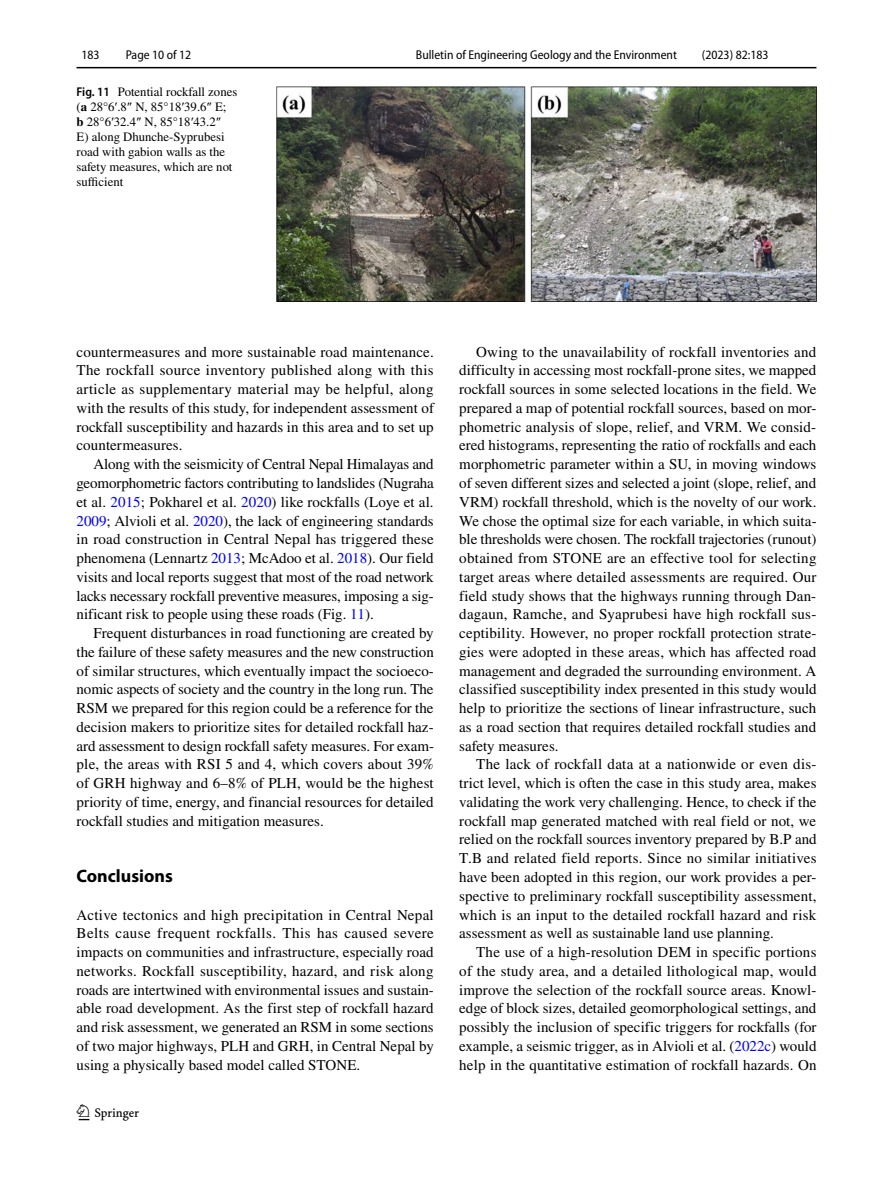
<style>
.page{position:relative;width:893px;height:1187px;background:#fff}
.page>*{position:absolute;margin:0;border:0;box-sizing:border-box;transform-origin:0 0}
.t1{font:22.5px "Springnew Regular 2";color:#000}
.t2{font:700 18px "Myriad Pro";color:#000}
.t3{font:15px/18.8px "STIX";letter-spacing:.005em;color:#000;text-align:justify}
.t4{font:12.75px/15px "STIX";color:#000}
.t5{font:semi-condensed 12.75px "Myriad Pro";color:#000}
.s1{font-family:"Myriad Pro";font-weight:600;font-stretch:semi-condensed}
.s2{font-weight:700}
.s3{font-family:"Times New Roman"}
.s4{color:#00f}
</style>
<div class="page">
<hr style="left:77px;top:67px;width:739px;height:1px;background:#000">
<img style="left:276px;top:87px;width:540px;height:215px">
<p class="t5" style="left:82px;top:48px;width:20px">183</p>
<p class="t5" style="left:126px;top:48px;width:67px">Page 10 of 12</p>
<p class="t4" style="left:77px;top:85px;width:162px"><span class="s1">Fig. 11</span> Potential rockfall zones (<span class="s2">a</span> 28°6<span class="s3">′</span>.8<span class="s3">″</span> N, 85°18<span class="s3">′</span>39.6<span class="s3">″</span> E;<br><span class="s2">b</span> 28°6<span class="s3">′</span>32.4<span class="s3">″</span> N, 85°18<span class="s3">′</span>43.2<span class="s3">″<br></span>E) along Dhunche-Syprubesi road with gabion walls as the safety measures, which are not sufficient</p>
<p class="t5" style="left:416px;top:48px;width:263px">Bulletin of Engineering Geology and the Environment</p>
<p class="t5" style="left:702px;top:48px;width:68px">(2023) 82:183</p>
<p class="t3" style="left:77px;top:343px;width:359px">countermeasures and more sustainable road maintenance.<br>The rockfall source inventory published along with this article as supplementary material may be helpful, along with the results of this study, for independent assessment of rockfall susceptibility and hazards in this area and to set up countermeasures.</p>
<p class="t3" style="left:77px;top:456px;width:359px;text-indent:17px">Along with the seismicity of Central Nepal Himalayas and geomorphometric factors contributing to landslides (Nugraha et al. <span class="s4">2015</span>; Pokharel et al. <span class="s4">2020</span>) like rockfalls (Loye et al.<br><span class="s4">2009</span>; Alvioli et al. <span class="s4">2020</span>), the lack of engineering standards in road construction in Central Nepal has triggered these phenomena (Lennartz <span class="s4">2013</span>; McAdoo et al. <span class="s4">2018</span>). Our field visits and local reports suggest that most of the road network lacks necessary rockfall preventive measures, imposing a sig&shy;nificant risk to people using these roads (Fig. <span class="s4">11</span>).</p>
<p class="t3" style="left:77px;top:624px;width:359px;text-indent:17px">Frequent disturbances in road functioning are created by the failure of these safety measures and the new construction of similar structures, which eventually impact the socioeco&shy;nomic aspects of society and the country in the long run. The RSM we prepared for this region could be a reference for the decision makers to prioritize sites for detailed rockfall haz&shy;ard assessment to design rockfall safety measures. For exam&shy;ple, the areas with RSI 5 and 4, which covers about 39% of GRH highway and 6–8% of PLH, would be the highest priority of time, energy, and financial resources for detailed rockfall studies and mitigation measures.</p>
<p class="t2" style="left:77px;top:864px;width:98px">Conclusions</p>
<p class="t3" style="left:77px;top:906px;width:359px">Active tectonics and high precipitation in Central Nepal Belts cause frequent rockfalls. This has caused severe impacts on communities and infrastructure, especially road networks. Rockfall susceptibility, hazard, and risk along roads are intertwined with environmental issues and sustain&shy;able road development. As the first step of rockfall hazard and risk assessment, we generated an RSM in some sections of two major highways, PLH and GRH, in Central Nepal by using a physically based model called STONE.</p>
<h1 class="t1" style="left:79px;top:1104px;width:62px">1 3</h1>
<p class="t3" style="left:459px;top:343px;width:359px;text-indent:17px">Owing to the unavailability of rockfall inventories and difficulty in accessing most rockfall-prone sites, we mapped rockfall sources in some selected locations in the field. We prepared a map of potential rockfall sources, based on mor&shy;phometric analysis of slope, relief, and VRM. We consid&shy;ered histograms, representing the ratio of rockfalls and each morphometric parameter within a SU, in moving windows of seven different sizes and selected a joint (slope, relief, and VRM) rockfall threshold, which is the novelty of our work.<br>We chose the optimal size for each variable, in which suita&shy;ble thresholds were chosen. The rockfall trajectories (runout) obtained from STONE are an effective tool for selecting target areas where detailed assessments are required. Our field study shows that the highways running through Dan&shy;dagaun, Ramche, and Syaprubesi have high rockfall sus&shy;ceptibility. However, no proper rockfall protection strate&shy;gies were adopted in these areas, which has affected road management and degraded the surrounding environment. A classified susceptibility index presented in this study would help to prioritize the sections of linear infrastructure, such as a road section that requires detailed rockfall studies and safety measures.</p>
<p class="t3" style="left:459px;top:756px;width:359px;text-indent:17px">The lack of rockfall data at a nationwide or even dis&shy;trict level, which is often the case in this study area, makes validating the work very challenging. Hence, to check if the rockfall map generated matched with real field or not, we relied on the rockfall sources inventory prepared by B.P and T.B and related field reports. Since no similar initiatives have been adopted in this region, our work provides a per&shy;spective to preliminary rockfall susceptibility assessment, which is an input to the detailed rockfall hazard and risk assessment as well as sustainable land use planning.</p>
<p class="t3" style="left:459px;top:943px;width:359px;text-indent:17px">The use of a high-resolution DEM in specific portions of the study area, and a detailed lithological map, would improve the selection of the rockfall source areas. Knowl&shy;edge of block sizes, detailed geomorphological settings, and possibly the inclusion of specific triggers for rockfalls (for example, a seismic trigger, as in Alvioli et al. (<span class="s4">2022c</span>) would help in the quantitative estimation of rockfall hazards. On</p>
</div>
